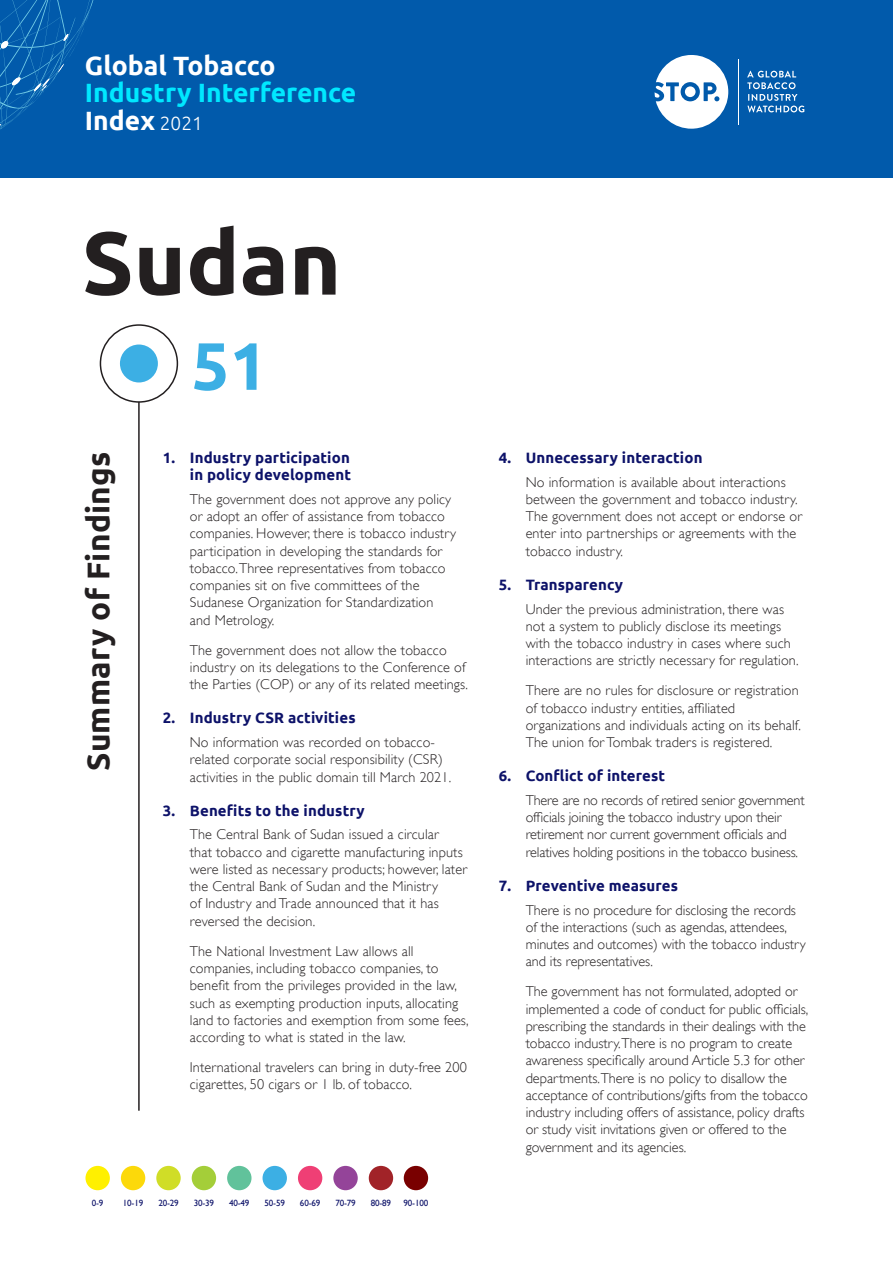
<style>
.page{position:relative;width:893px;height:1263px;background:#fff}
.page>*{position:absolute;margin:0;border:0;box-sizing:border-box;transform-origin:0 0}
.Country_name{font:700 88.95px "Ubuntu";color:#231f20}
.t1{font:700 66.9px "Ubuntu";color:#3cafe4}
.t2{font:700 31.5px "Ubuntu";letter-spacing:.01em;color:#231f20}
.t3{font:700 26.55px/27.9px "Ubuntu";color:#00e8ff}
.t4{font:700 26.55px "Ubuntu";color:#fff}
.t5{font:700 15px/17.2px "Ubuntu";letter-spacing:.01em;color:#0d1269;text-align:right}
.Body_Copy{font:300 14.25px/17.2px "Gill Sans";letter-spacing:.01em;color:#231f20}
.Body_Copy-2{font:300 14.25px/17.2px "Gill Sans";letter-spacing:-.01em;color:#231f20}
.t6{font:9px "Gill Sans";letter-spacing:-.02em;color:#0d1269}
.s1{color:#fff}
.s2{font-weight:300;font-size:19.05px;color:#fff}
</style>
<div class="page">
<div style="left:0;top:0;width:893px;height:177px;background:#015aab"></div>
<svg style="left:0;top:0;width:94px;height:130px"></svg>
<svg style="left:655px;top:55px;width:73px;height:74px"></svg>
<div style="left:685px;top:86px;width:11px;height:11px;background:#fff;border-radius:50%"></div>
<hr style="left:738px;top:59px;width:1px;height:65px;background:#fff">
<svg style="left:747px;top:71px;width:57px;height:41px"></svg>
<hr style="left:138px;top:367px;width:2px;height:744px;background:#231f20">
<div style="left:100px;top:325px;width:77px;height:77px;background:#fff;border-radius:50%"></div>
<div style="left:100px;top:324px;width:78px;height:79px;border:2px solid #231f20;border-radius:50%"></div>
<div style="left:120px;top:344px;width:38px;height:38px;background:#3cafe4;border-radius:50%"></div>
<div style="left:404px;top:1166px;width:24px;height:24px;background:#790000;border-radius:50%"></div>
<div style="left:85px;top:1166px;width:25px;height:24px;background:#fff000;border-radius:50%"></div>
<div style="left:121px;top:1166px;width:24px;height:24px;background:#fcd90a;border-radius:50%"></div>
<div style="left:369px;top:1166px;width:24px;height:24px;background:#a12328;border-radius:50%"></div>
<div style="left:333px;top:1166px;width:25px;height:24px;background:#944499;border-radius:50%"></div>
<div style="left:298px;top:1166px;width:24px;height:24px;background:#ef3f75;border-radius:50%"></div>
<div style="left:263px;top:1166px;width:24px;height:24px;background:#3cafe4;border-radius:50%"></div>
<div style="left:227px;top:1166px;width:25px;height:24px;background:#61c29b;border-radius:50%"></div>
<div style="left:192px;top:1166px;width:24px;height:24px;background:#a4ce39;border-radius:50%"></div>
<div style="left:156px;top:1166px;width:25px;height:24px;background:#d0dd27;border-radius:50%"></div>
<h3 class="t4" style="left:85px;top:49px;width:192px">Global Tobacco</h3>
<h3 class="t3" style="left:85px;top:79px;width:273px">Industry Interference<br><span class="s1">Index</span> <span class="s2">2021</span></h3>
<p class="Country_name" style="left:82px;top:209px;width:261px">Sudan</p>
<h1 class="t2" style="left:79px;top:771px;width:321px;rotate:-90deg">Summary of Findings</h1>
<p class="t1" style="left:192px;top:325px;width:78px">51</p>
<p class="t5" style="left:163px;top:449px;width:190px">1. Industry participation in policy development</p>
<p class="Body_Copy" style="left:190px;top:490px;width:268px">The government does not approve any policy or adopt an offer of assistance from tobacco companies. However, there is tobacco industry participation in developing the standards for tobacco. Three representatives from tobacco companies sit on five committees of the Sudanese Organization for Standardization and Metrology.</p>
<p class="Body_Copy" style="left:190px;top:641px;width:280px">The government does not allow the tobacco industry on its delegations to the Conference of the Parties (COP) or any of its related meetings.</p>
<p class="t5" style="left:163px;top:709px;width:194px">2. Industry CSR activities</p>
<p class="Body_Copy" style="left:190px;top:734px;width:263px">No information was recorded on tobacco&shy;related corporate social responsibility (CSR) activities in the public domain till March 2021.</p>
<p class="t5" style="left:163px;top:802px;width:203px">3. Benefits to the industry</p>
<p class="Body_Copy" style="left:190px;top:826px;width:279px">The Central Bank of Sudan issued a circular<br>that tobacco and cigarette manufacturing inputs were listed as necessary products; however, later the Central Bank of Sudan and the Ministry<br>of Industry and Trade announced that it has reversed the decision.</p>
<p class="Body_Copy" style="left:190px;top:942px;width:280px">The National Investment Law allows all companies, including tobacco companies, to benefit from the privileges provided in the law, such as exempting production inputs, allocating land to factories and exemption from some fees, according to what is stated in the law.</p>
<p class="Body_Copy" style="left:190px;top:1058px;width:279px">International travelers can bring in duty-free 200 cigarettes, 50 cigars or 1 lb. of tobacco.</p>
<p class="t6" style="left:92px;top:1197px;width:13px">0-9</p>
<p class="t6" style="left:123px;top:1197px;width:22px">10-19</p>
<p class="t6" style="left:158px;top:1197px;width:22px">20-29</p>
<p class="t6" style="left:194px;top:1197px;width:22px">30-39</p>
<p class="t6" style="left:229px;top:1197px;width:22px">40-49</p>
<p class="t6" style="left:265px;top:1197px;width:22px">50-59</p>
<p class="t6" style="left:300px;top:1197px;width:22px">60-69</p>
<p class="t6" style="left:335px;top:1197px;width:22px">70-79</p>
<p class="t6" style="left:371px;top:1197px;width:22px">80-89</p>
<p class="t6" style="left:404px;top:1197px;width:26px">90-100</p>
<p class="t5" style="left:499px;top:449px;width:205px">4. Unnecessary interaction</p>
<p class="Body_Copy" style="left:526px;top:473px;width:278px">No information is available about interactions between the government and tobacco industry.<br>The government does not accept or endorse or enter into partnerships or agreements with the tobacco industry.</p>
<p class="t5" style="left:499px;top:576px;width:126px">5. Transparency</p>
<p class="Body_Copy" style="left:526px;top:600px;width:274px">Under the previous administration, there was not a system to publicly disclose its meetings with the tobacco industry in cases where such interactions are strictly necessary for regulation.</p>
<p class="Body_Copy" style="left:526px;top:682px;width:277px">There are no rules for disclosure or registration of tobacco industry entities, affiliated organizations and individuals acting on its behalf.<br>The union for Tombak traders is registered.</p>
<p class="t5" style="left:499px;top:767px;width:168px">6. Conflict of interest</p>
<p class="Body_Copy-2" style="left:526px;top:791px;width:281px">There are no records of retired senior government officials joining the tobacco industry upon their retirement nor current government officials and relatives holding positions in the tobacco business.</p>
<p class="t5" style="left:499px;top:877px;width:181px">7. Preventive measures</p>
<p class="Body_Copy" style="left:526px;top:901px;width:282px">There is no procedure for disclosing the records of the interactions (such as agendas, attendees, minutes and outcomes) with the tobacco industry and its representatives.</p>
<p class="Body_Copy" style="left:526px;top:983px;width:284px">The government has not formulated, adopted or implemented a code of conduct for public officials, prescribing the standards in their dealings with the tobacco industry.There is no program to create awareness specifically around Article 5.3 for other departments.There is no policy to disallow the acceptance of contributions/gifts from the tobacco industry including offers of assistance, policy drafts or study visit invitations given or offered to the government and its agencies.</p>
</div>
